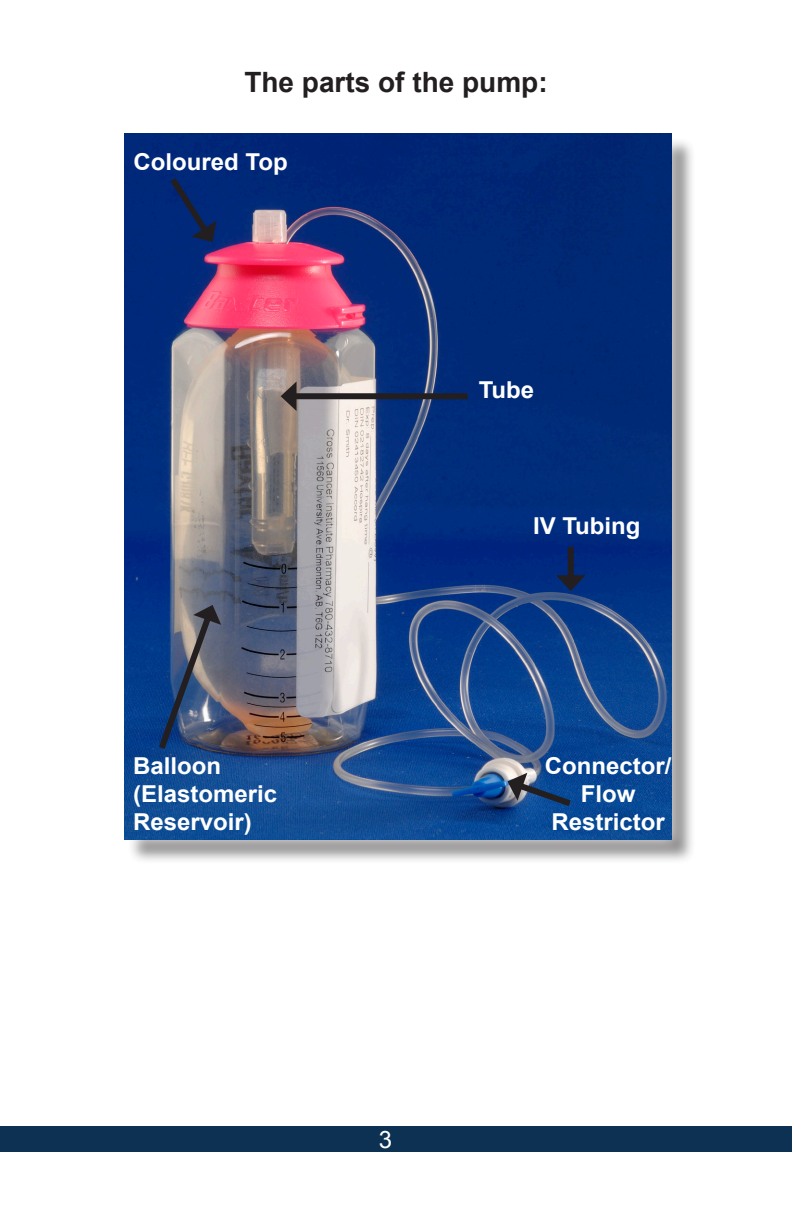
<style>
.page{position:relative;width:792px;height:1224px;background:#fff}
.page>*{position:absolute;margin:0;border:0;box-sizing:border-box;transform-origin:0 0}
.t1{font:700 28px "Arial";color:#231f20}
.t2{font:24px "Arial";color:#fff}
.t3{font:700 23.2px/28px "Arial";color:#fff}
</style>
<div class="page">
<div style="left:0;top:1126px;width:792px;height:26px;background:#0c3153"></div>
<div style="left:128px;top:137px;width:569px;height:728px;background:#231f20;opacity:.5"></div>
<div style="left:112px;top:121px;width:572px;height:731px;background:#fff;opacity:.75"></div>
<img style="left:124px;top:134px;width:548px;height:705px">
<img style="left:146px;top:583px;width:105px;height:173px">
<svg style="left:507px;top:773px;width:70px;height:38px;background:#2b5284"></svg>
<div style="left:568px;top:547px;width:6px;height:34px;background:#231f20"></div>
<svg style="left:556px;top:575px;width:30px;height:16px"></svg>
<svg style="left:165px;top:171px;width:52px;height:71px;background:#05266b"></svg>
<div style="left:291px;top:393px;width:177px;height:6px;background:#231f20"></div>
<svg style="left:281px;top:381px;width:16px;height:30px"></svg>
<p class="t1" style="left:244px;top:64px;width:305px">The parts of the pump:</p>
<p class="t3" style="left:134px;top:149px;width:156px">Coloured Top</p>
<p class="t3" style="left:479px;top:376px;width:57px">Tube</p>
<p class="t3" style="left:533px;top:512px;width:109px">IV Tubing</p>
<p class="t3" style="left:133px;top:753px;width:146px">Balloon (Elastomeric<br>Reservoir)</p>
<p class="t3" style="left:545px;top:753px;width:128px;text-align:center">Connector/<br>Flow<br>Restrictor</p>
<p class="t2" style="left:379px;top:1123px;width:15px">3</p>
</div>
